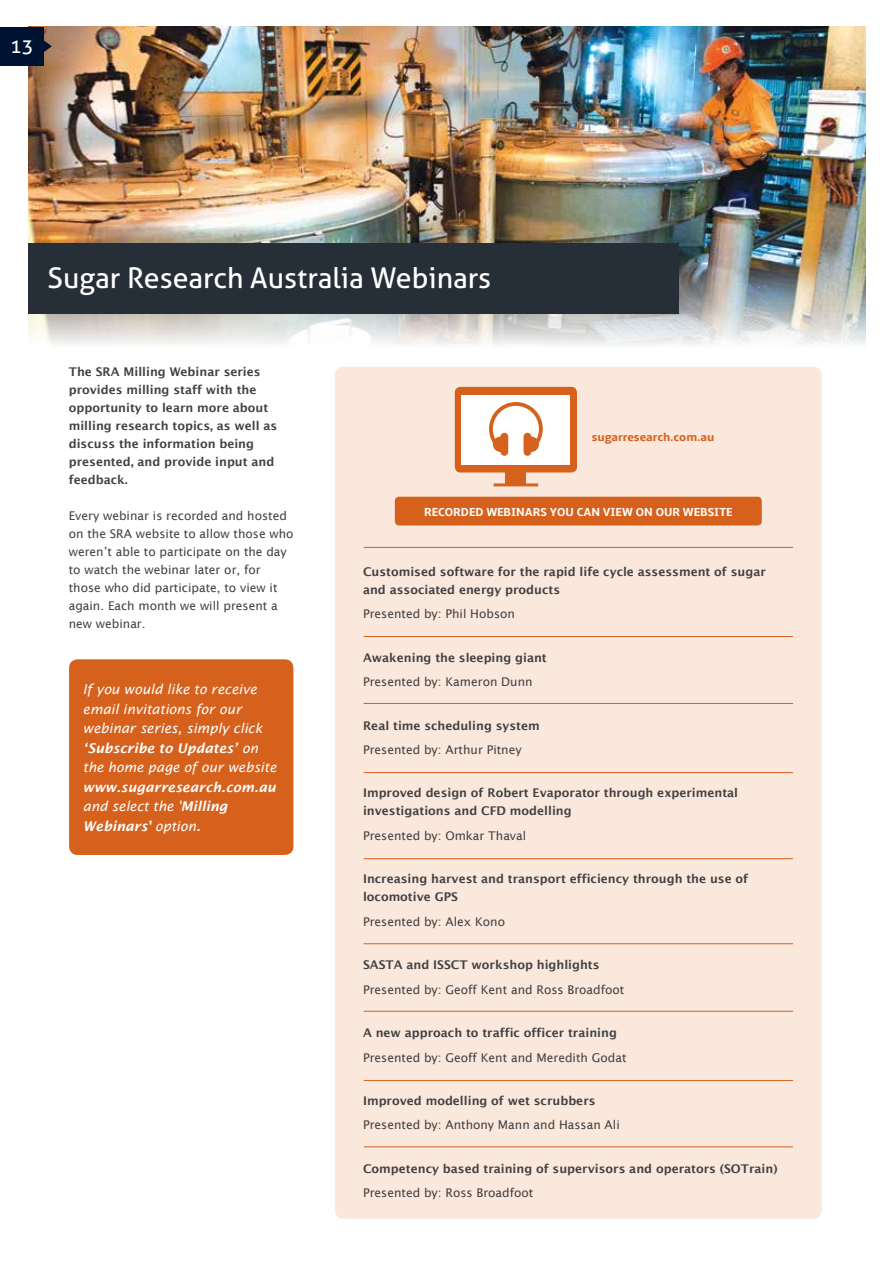
<style>
.page{position:relative;width:893px;height:1263px;background:#fff}
.page>*{position:absolute;margin:0;border:0;box-sizing:border-box;transform-origin:0 0}
.t1{font:28.5px "Aller";color:#fff}
.t2{font:19.5px "Aller";color:#fff}
.t3{font:italic 13.5px/19.5px "Lucida Sans";color:#fff}
.t4{font:italic 600 13.5px/19.5px "Lucida Sans";color:#fff}
.t5{font:600 12px/18px "Lucida Sans";color:#414042}
.t6{font:12px/18px "Lucida Sans";color:#414042}
.t7{font:700 12px "Amble";color:#fff}
.t8{font:700 12px "Amble";color:#d6611d}
.s1{font-weight:600}
.s2{font-weight:400}
</style>
<div class="page">
<img style="left:28px;top:27px;width:837px;height:318px">
<div style="left:335px;top:367px;width:487px;height:852px;background:#fae8dc;border-radius:9px"></div>
<div style="left:395px;top:497px;width:367px;height:28px;background:#d6611d;border-radius:4px"></div>
<div style="left:455px;top:387px;width:122px;height:85px;background:#d6611d;border-radius:6px"></div>
<hr style="left:494px;top:483px;width:44px;height:3px;background:#d6611d">
<svg style="left:461px;top:395px;width:109px;height:90px"></svg>
<hr style="left:364px;top:547px;width:429px;height:1px;background:#d6611d">
<hr style="left:364px;top:636px;width:429px;height:1px;background:#d6611d">
<hr style="left:364px;top:703px;width:429px;height:1px;background:#d6611d">
<hr style="left:364px;top:772px;width:429px;height:1px;background:#d6611d">
<hr style="left:364px;top:858px;width:429px;height:1px;background:#d6611d">
<hr style="left:364px;top:943px;width:429px;height:1px;background:#d6611d">
<hr style="left:364px;top:1011px;width:429px;height:1px;background:#d6611d">
<hr style="left:364px;top:1080px;width:429px;height:1px;background:#d6611d">
<hr style="left:364px;top:1146px;width:429px;height:1px;background:#d6611d">
<svg style="left:44px;top:39px;width:8px;height:15px"></svg>
<div style="left:0;top:27px;width:44px;height:39px;background:#001231"></div>
<div style="left:28px;top:243px;width:650px;height:71px;background:#262f38"></div>
<div style="left:69px;top:659px;width:224px;height:196px;background:#d6611d;border-radius:9px"></div>
<h2 class="t2" style="left:10px;top:35px;width:25px">13</h2>
<h1 class="t1" style="left:48px;top:260px;width:445px">Sugar Research Australia Webinars</h1>
<p class="t5" style="left:69px;top:363px;width:210px">The SRA Milling Webinar series provides milling staff with the opportunity to learn more about milling research topics, as well as discuss the information being presented, and provide input and feedback.</p>
<p class="t6" style="left:69px;top:507px;width:226px">Every webinar is recorded and hosted on the SRA website to allow those who weren’t able to participate on the day to watch the webinar later or, for those who did participate, to view it again. Each month we will present a new webinar.</p>
<p class="t3" style="left:83px;top:679px;width:195px">If you would like to receive email invitations for our webinar series, simply click <span class="s1">‘Subscribe to Updates’</span> on the home page of our website</p>
<p class="t4" style="left:83px;top:777px;width:195px">www.sugarresearch.com.au <span class="s2">and select the '</span>Milling<br>Webinars' <span class="s2">option</span>.</p>
<p class="t8" style="left:592px;top:430px;width:124px">sugarresearch.com.au</p>
<p class="t7" style="left:424px;top:505px;width:310px">RECORDED WEBINARS YOU CAN VIEW ON OUR WEBSITE</p>
<p class="t5" style="left:363px;top:562px;width:404px">Customised software for the rapid life cycle assessment of sugar and associated energy products</p>
<p class="t6" style="left:363px;top:605px;width:153px">Presented by: Phil Hobson</p>
<p class="t5" style="left:363px;top:648px;width:185px">Awakening the sleeping giant</p>
<p class="t6" style="left:363px;top:673px;width:171px">Presented by: Kameron Dunn</p>
<p class="t5" style="left:363px;top:716px;width:178px">Real time scheduling system</p>
<p class="t6" style="left:363px;top:741px;width:160px">Presented by: Arthur Pitney</p>
<p class="t5" style="left:363px;top:784px;width:377px">Improved design of Robert Evaporator through experimental investigations and CFD modelling</p>
<p class="t6" style="left:363px;top:826px;width:165px">Presented by: Omkar Thaval</p>
<p class="t5" style="left:363px;top:870px;width:387px">Increasing harvest and transport efficiency through the use of locomotive GPS</p>
<p class="t6" style="left:363px;top:912px;width:143px">Presented by: Alex Kono</p>
<p class="t5" style="left:363px;top:956px;width:238px">SASTA and ISSCT workshop highlights</p>
<p class="t6" style="left:363px;top:980px;width:263px">Presented by: Geoff Kent and Ross Broadfoot</p>
<p class="t5" style="left:363px;top:1024px;width:255px">A new approach to traffic officer training</p>
<p class="t6" style="left:363px;top:1048px;width:265px">Presented by: Geoff Kent and Meredith Godat</p>
<p class="t5" style="left:363px;top:1092px;width:234px">Improved modelling of wet scrubbers</p>
<p class="t6" style="left:363px;top:1116px;width:258px">Presented by: Anthony Mann and Hassan Ali</p>
<p class="t5" style="left:363px;top:1159px;width:416px">Competency based training of supervisors and operators (SOTrain)</p>
<p class="t6" style="left:363px;top:1184px;width:172px">Presented by: Ross Broadfoot</p>
</div>
